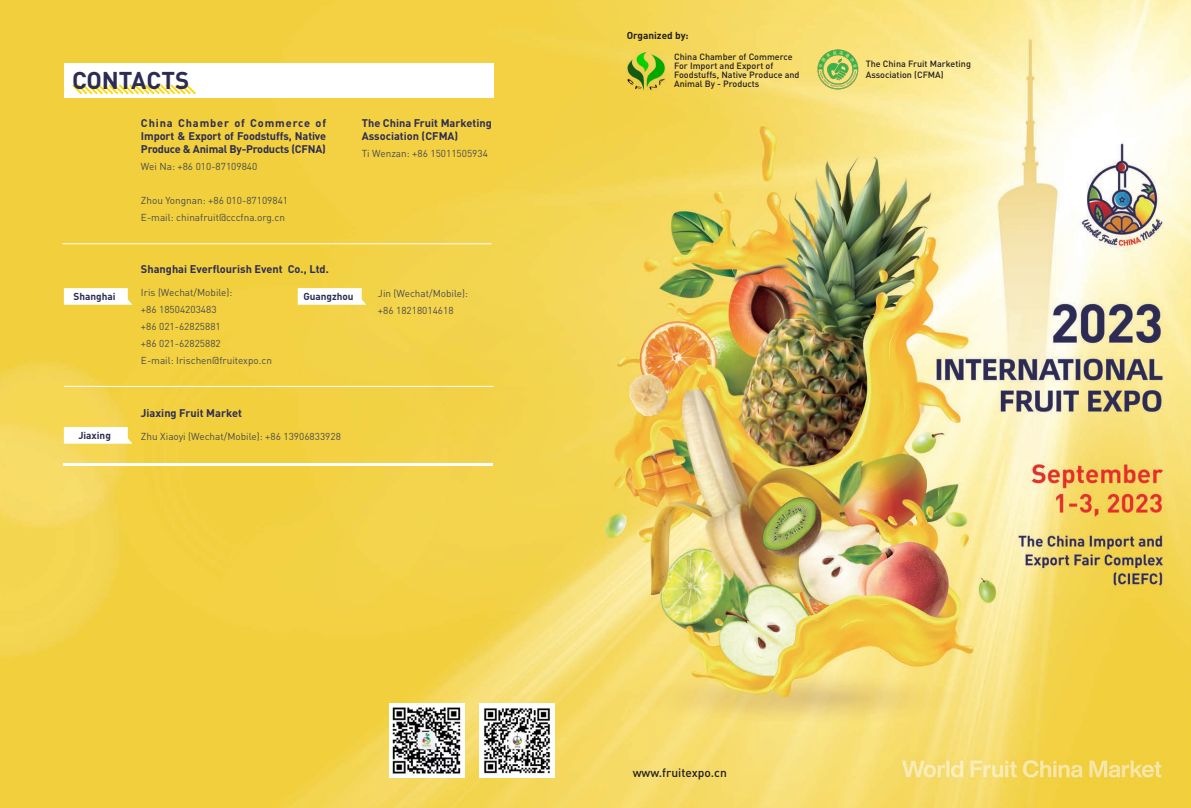
<style>
.page{position:relative;width:1191px;height:808px;background:#fff}
.page>*{position:absolute;margin:0;border:0;box-sizing:border-box;transform-origin:0 0}
.t1{font:700 24px "DIN Pro";color:#2c2c54}
.t2{font:500 12px "DIN";color:#231f20}
.t3{font:700 11px/13.2px "DIN Pro";color:#2c2c54}
.t4{font:10px "DIN Pro";color:#4b4c4d}
.t5{font:700 10px "DIN Pro";color:#2c2c54}
.t6{font:700 10px "DIN";color:#231f20}
.t7{font:500 9px/9px "DIN";color:#231f20}
</style>
<div class="page">
<img style="left:604px;top:0;width:587px;height:808px">
<img style="left:0;top:0;width:604px;height:808px">
<hr style="left:62px;top:243px;width:430px;height:1px;background:#fff">
<div style="left:64px;top:63px;width:429px;height:34px;background:#fff"></div>
<svg style="left:72px;top:84px;width:124px;height:11px"></svg>
<svg style="left:64px;top:288px;width:68px;height:17px"></svg>
<svg style="left:64px;top:427px;width:68px;height:17px"></svg>
<svg style="left:298px;top:288px;width:68px;height:17px"></svg>
<hr style="left:64px;top:386px;width:429px;height:1px;background:#fff">
<hr style="left:64px;top:463px;width:429px;height:3px;background:#fff">
<img style="left:627px;top:53px;width:38px;height:38px">
<img style="left:817px;top:49px;width:42px;height:42px">
<img style="left:479px;top:703px;width:75px;height:75px">
<img style="left:389px;top:703px;width:75px;height:75px">
<p class="t1" style="left:72px;top:64px;width:118px">CONTACTS</p>
<p class="t3" style="left:141px;top:116px;width:187px;text-align:justify">China Chamber of Commerce of Import &amp; Export of Foodstuffs, Native Produce &amp; Animal By-Products (CFNA)</p>
<p class="t4" style="left:141px;top:160px;width:118px">Wei Na: +86 010-87109840</p>
<p class="t4" style="left:141px;top:194px;width:149px">Zhou Yongnan: +86 010-87109841</p>
<p class="t4" style="left:141px;top:210px;width:146px">E-mail: chinafruit@cccfna.org.cn</p>
<p class="t3" style="left:362px;top:116px;width:132px">The China Fruit Marketing<br>Association (CFMA)</p>
<p class="t4" style="left:362px;top:147px;width:128px">Ti Wenzan: +86 15011505934</p>
<p class="t5" style="left:74px;top:290px;width:44px">Shanghai</p>
<p class="t3" style="left:141px;top:262px;width:189px">Shanghai Everflourish Event Co., Ltd.</p>
<p class="t4" style="left:141px;top:286px;width:93px">Iris (Wechat/Mobile):</p>
<p class="t4" style="left:141px;top:303px;width:77px">+86 18504203483</p>
<p class="t4" style="left:141px;top:320px;width:81px">+86 021-62825881</p>
<p class="t4" style="left:141px;top:336px;width:81px">+86 021-62825882</p>
<p class="t4" style="left:141px;top:353px;width:132px">E-mail: Irischen@fruitexpo.cn</p>
<p class="t5" style="left:303px;top:290px;width:52px">Guangzhou</p>
<p class="t4" style="left:378px;top:286px;width:92px">Jin (Wechat/Mobile):</p>
<p class="t4" style="left:378px;top:303px;width:77px">+86 18218014618</p>
<p class="t5" style="left:78px;top:429px;width:34px">Jiaxing</p>
<p class="t3" style="left:141px;top:406px;width:102px">Jiaxing Fruit Market</p>
<p class="t4" style="left:141px;top:430px;width:201px">Zhu Xiaoyi (Wechat/Mobile): +86 13906833928</p>
<p class="t6" style="left:627px;top:29px;width:63px">Organized by:</p>
<p class="t7" style="left:674px;top:52px;width:127px">China Chamber of Commerce<br>For Import and Export of<br>Foodstuffs, Native Produce and<br>Animal By - Products</p>
<p class="t7" style="left:865px;top:58px;width:107px;line-height:10.8px">The China Fruit Marketing<br>Association (CFMA)</p>
<p class="t2" style="left:632px;top:765px;width:96px">www.fruitexpo.cn</p>
</div>
